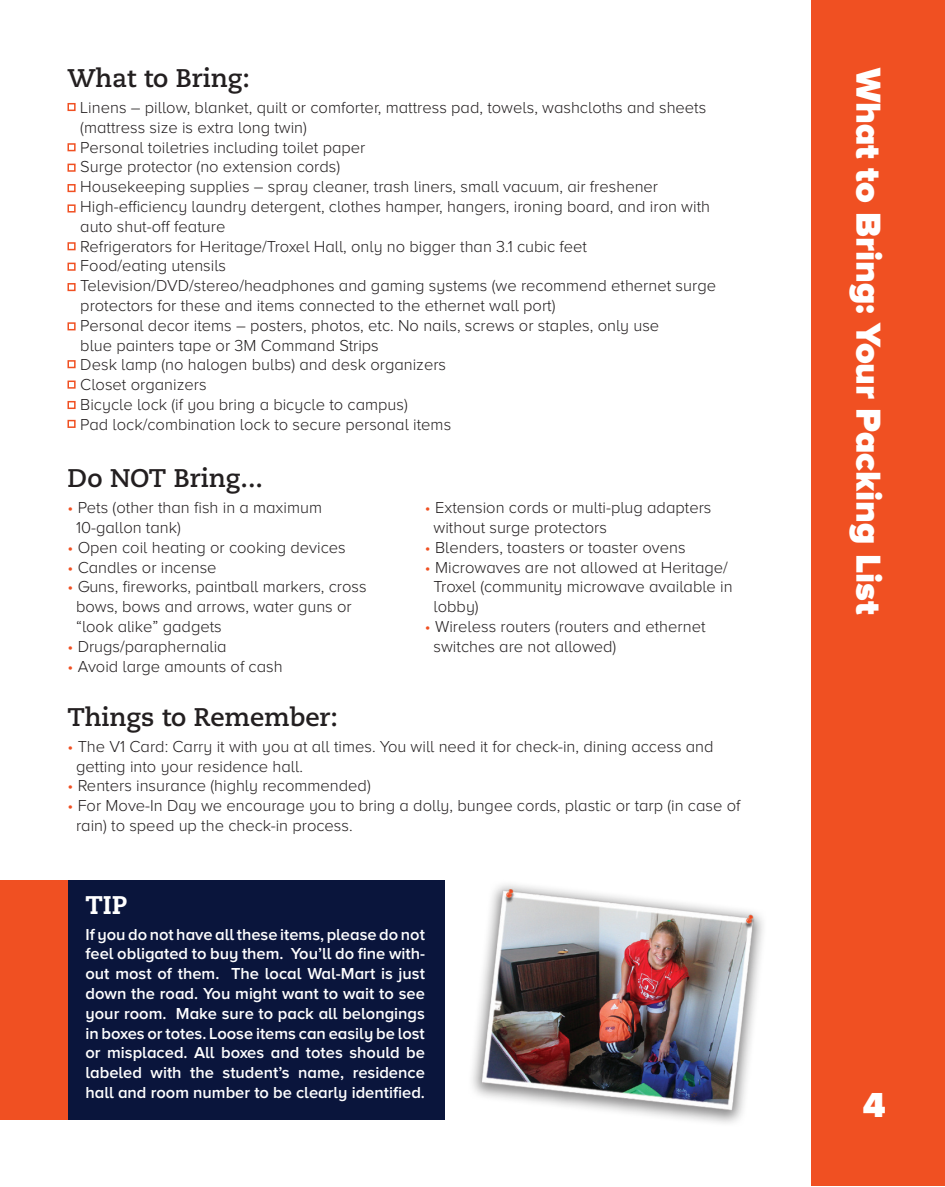
<style>
.page{position:relative;width:945px;height:1187px;background:#fff}
.page>*{position:absolute;margin:0;border:0;box-sizing:border-box;transform-origin:0 0}
.t1{font:900 36px "Proxima Nova A";color:#fff}
.t2{font:700 25.5px "Caecilia LT Std";color:#231f20}
.t3{font:800 25.5px "Caecilia LT Std";color:#fff}
.t4{font:300 16.5px "Proxima Nova A";color:#231f20}
.t5{font:600 16.5px/19.8px "Proxima Nova A";color:#fff;text-align:justify}
.s1{color:#f05022}
</style>
<div class="page">
<div style="left:68px;top:880px;width:378px;height:239px;background:#0a153c"></div>
<div style="left:812px;top:0;width:133px;height:1185px;background:#f05022"></div>
<div style="left:0;top:880px;width:68px;height:239px;background:#f05022"></div>
<img style="left:441px;top:880px;width:322px;height:243px">
<div style="left:68px;top:103px;width:8px;height:8px;border:2px solid #f05022"></div>
<div style="left:68px;top:143px;width:8px;height:8px;border:2px solid #f05022"></div>
<div style="left:68px;top:164px;width:8px;height:8px;border:2px solid #f05022"></div>
<div style="left:68px;top:184px;width:8px;height:8px;border:2px solid #f05022"></div>
<div style="left:68px;top:204px;width:8px;height:9px;border:2px solid #f05022"></div>
<div style="left:68px;top:242px;width:8px;height:8px;border:2px solid #f05022"></div>
<div style="left:68px;top:263px;width:8px;height:8px;border:2px solid #f05022"></div>
<div style="left:68px;top:283px;width:8px;height:8px;border:2px solid #f05022"></div>
<div style="left:68px;top:322px;width:8px;height:8px;border:2px solid #f05022"></div>
<div style="left:68px;top:360px;width:8px;height:8px;border:2px solid #f05022"></div>
<div style="left:68px;top:381px;width:8px;height:8px;border:2px solid #f05022"></div>
<div style="left:68px;top:401px;width:8px;height:8px;border:2px solid #f05022"></div>
<div style="left:68px;top:420px;width:8px;height:8px;border:2px solid #f05022"></div>
<p class="t2" style="left:68px;top:63px;width:184px">What to Bring:</p>
<p class="t4" style="left:80px;top:98px;width:628px">Linens – pillow, blanket, quilt or comforter, mattress pad, towels, washcloths and sheets</p>
<p class="t4" style="left:80px;top:118px;width:228px">(mattress size is extra long twin)</p>
<p class="t4" style="left:80px;top:138px;width:287px">Personal toiletries including toilet paper</p>
<p class="t4" style="left:80px;top:158px;width:261px">Surge protector (no extension cords)</p>
<p class="t4" style="left:80px;top:178px;width:579px">Housekeeping supplies – spray cleaner, trash liners, small vacuum, air freshener</p>
<p class="t4" style="left:80px;top:197px;width:631px">High-efficiency laundry detergent, clothes hamper, hangers, ironing board, and iron with</p>
<p class="t4" style="left:80px;top:217px;width:147px">auto shut-off feature</p>
<p class="t4" style="left:80px;top:237px;width:508px">Refrigerators for Heritage/Troxel Hall, only no bigger than 3.1 cubic feet</p>
<p class="t4" style="left:80px;top:257px;width:147px">Food/eating utensils</p>
<p class="t4" style="left:80px;top:277px;width:637px">Television/DVD/stereo/headphones and gaming systems (we recommend ethernet surge</p>
<p class="t4" style="left:80px;top:296px;width:477px">protectors for these and items connected to the ethernet wall port)</p>
<p class="t4" style="left:80px;top:316px;width:581px">Personal decor items – posters, photos, etc. No nails, screws or staples, only use</p>
<p class="t4" style="left:80px;top:336px;width:300px">blue painters tape or 3M Command Strips</p>
<p class="t4" style="left:80px;top:356px;width:367px">Desk lamp (no halogen bulbs) and desk organizers</p>
<p class="t4" style="left:80px;top:376px;width:128px">Closet organizers</p>
<p class="t4" style="left:80px;top:395px;width:329px">Bicycle lock (if you bring a bicycle to campus)</p>
<p class="t4" style="left:80px;top:415px;width:372px">Pad lock/combination lock to secure personal items</p>
<p class="t2" style="left:68px;top:463px;width:197px">Do NOT Bring...</p>
<p class="t4" style="left:68px;top:499px;width:256px"><span class="s1">•</span> Pets (other than fish in a maximum</p>
<p class="t4" style="left:76px;top:518px;width:106px">10-gallon tank)</p>
<p class="t4" style="left:68px;top:538px;width:280px"><span class="s1">•</span> Open coil heating or cooking devices</p>
<p class="t4" style="left:68px;top:558px;width:151px"><span class="s1">•</span> Candles or incense</p>
<p class="t4" style="left:68px;top:578px;width:301px"><span class="s1">•</span> Guns, fireworks, paintball markers, cross</p>
<p class="t4" style="left:76px;top:598px;width:277px">bows, bows and arrows, water guns or</p>
<p class="t4" style="left:76px;top:617px;width:147px">“look alike” gadgets</p>
<p class="t4" style="left:68px;top:637px;width:161px"><span class="s1">•</span> Drugs/paraphernalia</p>
<p class="t4" style="left:68px;top:657px;width:217px"><span class="s1">•</span> Avoid large amounts of cash</p>
<p class="t4" style="left:425px;top:499px;width:288px"><span class="s1">•</span> Extension cords or multi-plug adapters</p>
<p class="t4" style="left:434px;top:518px;width:175px">without surge protectors</p>
<p class="t4" style="left:425px;top:538px;width:262px"><span class="s1">•</span> Blenders, toasters or toaster ovens</p>
<p class="t4" style="left:425px;top:558px;width:304px"><span class="s1">•</span> Microwaves are not allowed at Heritage/</p>
<p class="t4" style="left:434px;top:578px;width:301px">Troxel (community microwave available in</p>
<p class="t4" style="left:434px;top:598px;width:47px">lobby)</p>
<p class="t4" style="left:425px;top:617px;width:282px"><span class="s1">•</span> Wireless routers (routers and ethernet</p>
<p class="t4" style="left:434px;top:637px;width:184px">switches are not allowed)</p>
<p class="t2" style="left:68px;top:702px;width:272px">Things to Remember:</p>
<p class="t4" style="left:68px;top:737px;width:648px"><span class="s1">•</span> The V1 Card: Carry it with you at all times. You will need it for check-in, dining access and</p>
<p class="t4" style="left:76px;top:757px;width:228px">getting into your residence hall.</p>
<p class="t4" style="left:68px;top:777px;width:305px"><span class="s1">•</span> Renters insurance (highly recommended)</p>
<p class="t4" style="left:68px;top:797px;width:675px"><span class="s1">•</span> For Move-In Day we encourage you to bring a dolly, bungee cords, plastic or tarp (in case of</p>
<p class="t4" style="left:76px;top:816px;width:278px">rain) to speed up the check-in process.</p>
<p class="t3" style="left:86px;top:889px;width:43px">TIP</p>
<p class="t5" style="left:86px;top:924px;width:341px">If you do not have all these items, please do not feel obligated to buy them. You’ll do fine with&shy;out most of them. The local Wal-Mart is just down the road. You might want to wait to see your room. Make sure to pack all belongings in boxes or totes. Loose items can easily be lost or misplaced. All boxes and totes should be</p>
<p class="t5" style="left:86px;top:1062px;width:341px">labeled with the student’s name, residence hall and room number to be clearly identified.</p>
<p class="t1" style="left:890px;top:68px;width:548px;rotate:90deg">What to Bring: Your Packing List</p>
<p class="t1" style="left:863px;top:1084px;width:24px">4</p>
</div>
